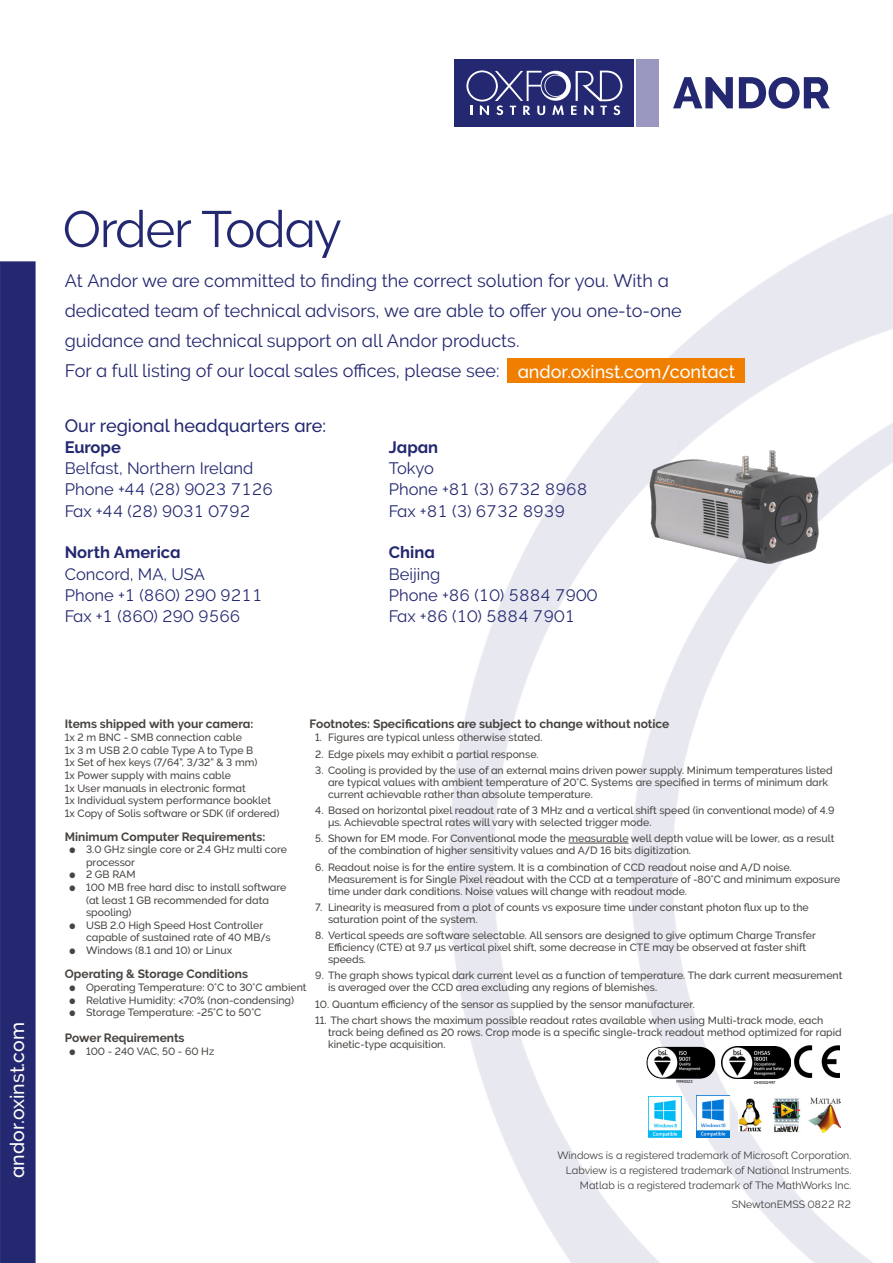
<style>
.page{position:relative;width:893px;height:1263px;background:#fff}
.page>*{position:absolute;margin:0;border:0;box-sizing:border-box;transform-origin:0 0}
.t1{font:51px "Oxford Raleway Regular";letter-spacing:-.025em;color:#232870}
.t2{font:19.5px "Oxford Raleway Medium";color:#fff}
.t3{font:18px/30px "Oxford Raleway Regular";color:#232870}
.t4{font:18px "Oxford Raleway Medium";color:#232870}
.t5{font:18px "Oxford Raleway Medium";color:#fff}
.t6{font:16.5px "Oxford Raleway Regular";color:#232870}
.t7{font:16.5px "Oxford Raleway Bold";color:#232870}
.t8{font:12px "Oxford Raleway Bold";color:#484441}
.t9{font:10.5px/12px "Oxford Raleway Medium";color:#484441}
.t10{font:10.5px/15px "Oxford Raleway Regular";color:#3f3f3e;text-align:right}
.t11{font:4.05px "Tahoma";color:#000}
</style>
<div class="page">
<img style="left:0;top:59px;width:893px;height:1204px">
<hr style="left:568px;top:843px;width:61px;height:1px;background:#484441">
<img style="left:771px;top:1096px;width:30px;height:37px">
<img style="left:809px;top:1097px;width:32px;height:36px">
<img style="left:738px;top:1098px;width:24px;height:33px">
<img style="left:794px;top:1045px;width:45px;height:33px">
<img style="left:646px;top:1047px;width:69px;height:32px">
<img style="left:722px;top:1047px;width:69px;height:31px">
<img style="left:647px;top:444px;width:176px;height:124px">
<img style="left:648px;top:1096px;width:33px;height:41px">
<img style="left:696px;top:1096px;width:34px;height:42px">
<div style="left:507px;top:359px;width:238px;height:24px;background:#f07f00"></div>
<h2 class="t2" style="left:6px;top:1178px;width:157px;rotate:-90deg">andor.oxinst.com</h2>
<h1 class="t1" style="left:63px;top:199px;width:281px">Order Today</h1>
<p class="t3" style="left:65px;top:266px;width:618px">At Andor we are committed to finding the correct solution for you. With a dedicated team of technical advisors, we are able to offer you one-to-one guidance and technical support on all Andor products.<br>For a full listing of our local sales offices, please see:</p>
<h3 class="t4" style="left:65px;top:416px;width:263px">Our regional headquarters are:</h3>
<h3 class="t7" style="left:65px;top:438px;width:58px">Europe</h3>
<h3 class="t7" style="left:389px;top:438px;width:51px">Japan</h3>
<h3 class="t6" style="left:65px;top:459px;width:190px">Belfast, Northern Ireland</h3>
<h3 class="t6" style="left:389px;top:459px;width:47px">Tokyo</h3>
<h3 class="t6" style="left:65px;top:480px;width:210px">Phone +44 (28) 9023 7126</h3>
<h3 class="t6" style="left:389px;top:480px;width:200px">Phone +81 (3) 6732 8968</h3>
<h3 class="t6" style="left:65px;top:501px;width:187px">Fax +44 (28) 9031 0792</h3>
<h3 class="t6" style="left:389px;top:501px;width:178px">Fax +81 (3) 6732 8939</h3>
<h3 class="t7" style="left:65px;top:543px;width:117px">North America</h3>
<h3 class="t7" style="left:389px;top:543px;width:47px">China</h3>
<h3 class="t6" style="left:65px;top:564px;width:142px">Concord, MA, USA</h3>
<h3 class="t6" style="left:389px;top:564px;width:53px">Beijing</h3>
<h3 class="t6" style="left:65px;top:585px;width:199px">Phone +1 (860) 290 9211</h3>
<h3 class="t6" style="left:389px;top:585px;width:210px">Phone +86 (10) 5884 7900</h3>
<h3 class="t6" style="left:65px;top:606px;width:177px">Fax +1 (860) 290 9566</h3>
<h3 class="t6" style="left:389px;top:606px;width:188px">Fax +86 (10) 5884 7901</h3>
<h3 class="t5" style="left:518px;top:361px;width:219px">andor.oxinst.com/contact</h3>
<p class="t8" style="left:65px;top:717px;width:190px">Items shipped with your camera:</p>
<p class="t8" style="left:310px;top:717px;width:361px">Footnotes: Specifications are subject to change without notice</p>
<p class="t9" style="left:65px;top:731px;width:216px;line-height:12.6px">1x 2 m BNC - SMB connection cable<br>1x 3 m USB 2.0 cable Type A to Type B<br>1x Set of hex keys (7/64”, 3/32” &amp; 3 mm)<br>1x Power supply with mains cable<br>1x User manuals in electronic format<br>1x Individual system performance booklet 1x Copy of Solis software or SDK (if ordered)</p>
<p class="t8" style="left:65px;top:829px;width:202px">Minimum Computer Requirements:</p>
<p class="t9" style="left:86px;top:843px;width:202px;line-height:12.6px;text-indent:-17px">• 3.0 GHz single core or 2.4 GHz multi core processor</p>
<p class="t9" style="left:69px;top:869px;width:68px">• 2 GB RAM</p>
<p class="t9" style="left:86px;top:881px;width:202px;line-height:12.6px;text-indent:-17px">• 100 MB free hard disc to install software (at least 1 GB recommended for data spooling)</p>
<p class="t9" style="left:86px;top:919px;width:186px;line-height:12.6px;text-indent:-17px">• USB 2.0 High Speed Host Controller capable of sustained rate of 40 MB/s</p>
<p class="t9" style="left:69px;top:944px;width:165px">• Windows (8.1 and 10) or Linux</p>
<p class="t8" style="left:65px;top:967px;width:185px">Operating &amp; Storage Conditions</p>
<p class="t9" style="left:69px;top:981px;width:239px">• Operating Temperature: 0°C to 30°C ambient</p>
<p class="t9" style="left:69px;top:994px;width:227px">• Relative Humidity: &lt;70% (non-condensing)</p>
<p class="t9" style="left:69px;top:1006px;width:194px">• Storage Temperature: -25°C to 50°C</p>
<p class="t8" style="left:65px;top:1031px;width:121px">Power Requirements</p>
<p class="t9" style="left:69px;top:1045px;width:147px">• 100 - 240 VAC, 50 - 60 Hz</p>
<p class="t9" style="left:315px;top:732px;width:229px">1. Figures are typical unless otherwise stated.</p>
<p class="t9" style="left:315px;top:748px;width:225px">2. Edge pixels may exhibit a partial response.</p>
<p class="t9" style="left:328px;top:764px;width:506px;text-indent:-13px">3. Cooling is provided by the use of an external mains driven power supply. Minimum temperatures listed are typical values with ambient temperature of 20°C. Systems are specified in terms of minimum dark current achievable rather than absolute temperature.</p>
<p class="t9" style="left:328px;top:804px;width:508px;text-indent:-13px">4. Based on horizontal pixel readout rate of 3 MHz and a vertical shift speed (in conventional mode) of 4.9 μs. Achievable spectral rates will vary with selected trigger mode.</p>
<p class="t9" style="left:328px;top:833px;width:508px;text-indent:-13px">5. Shown for EM mode. For Conventional mode the measurable well depth value will be lower, as a result of the combination of higher sensitivity values and A/D 16 bits digitization.</p>
<p class="t9" style="left:328px;top:861px;width:514px;text-indent:-13px">6. Readout noise is for the entire system. It is a combination of CCD readout noise and A/D noise.<br>Measurement is for Single Pixel readout with the CCD at a temperature of -80°C and minimum exposure time under dark conditions. Noise values will change with readout mode.</p>
<p class="t9" style="left:328px;top:901px;width:482px;text-indent:-13px">7. Linearity is measured from a plot of counts vs exposure time under constant photon flux up to the saturation point of the system.</p>
<p class="t9" style="left:328px;top:929px;width:489px;text-indent:-13px">8. Vertical speeds are software selectable. All sensors are designed to give optimum Charge Transfer<br>Efficiency (CTE) at 9.7 μs vertical pixel shift, some decrease in CTE may be observed at faster shift speeds.</p>
<p class="t9" style="left:328px;top:970px;width:516px;text-indent:-13px">9. The graph shows typical dark current level as a function of temperature. The dark current measurement is averaged over the CCD area excluding any regions of blemishes.</p>
<p class="t9" style="left:315px;top:998px;width:381px">10. Quantum efficiency of the sensor as supplied by the sensor manufacturer.</p>
<p class="t9" style="left:328px;top:1014px;width:515px;text-indent:-13px">11. The chart shows the maximum possible readout rates available when using Multi-track mode, each track being defined as 20 rows. Crop mode is a specific single-track readout method optimized for rapid kinetic-type acquisition.</p>
<p class="t11" style="left:676px;top:1079px;width:18px">FM40523</p>
<p class="t11" style="left:754px;top:1079px;width:23px">OHS502497</p>
<p class="t10" style="left:557px;top:1147px;width:295px">Windows is a registered trademark of Microsoft Corporation.<br>Labview is a registered trademark of National Instruments.<br>Matlab is a registered trademark of The MathWorks Inc.</p>
<p class="t10" style="left:732px;top:1197px;width:121px">SNewtonEMSS 0822 R2</p>
</div>
